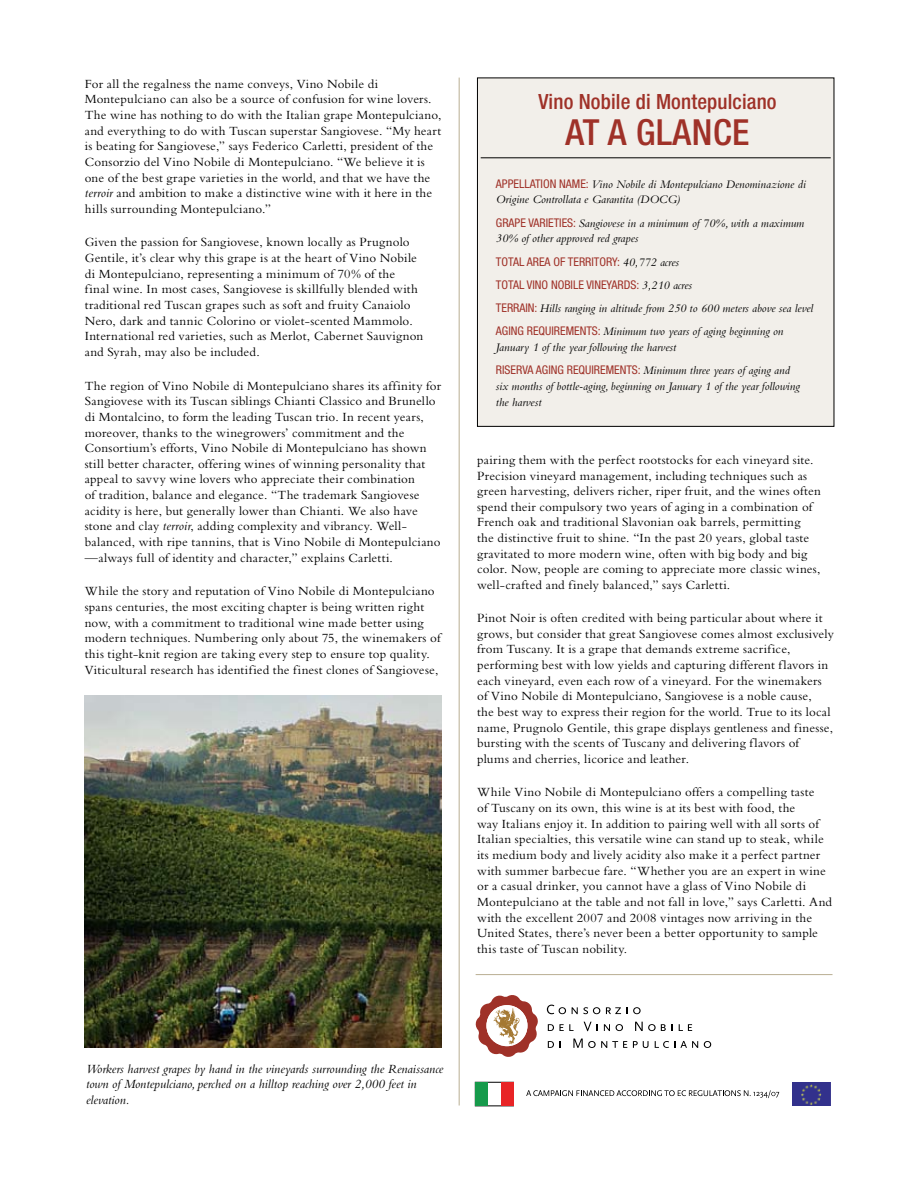
<style>
.page{position:relative;width:918px;height:1188px;background:#fff}
.page>*{position:absolute;margin:0;border:0;box-sizing:border-box;transform-origin:0 0}
.t1{font:500 condensed 36px "Helvetica Neue";color:#9f3128}
.t2{font:500 condensed 21px "Helvetica Neue";letter-spacing:.005em;color:#9f3128}
.t3{font:13.05px/15.6px "Bembo";letter-spacing:.015em;color:#000}
.t4{font:italic 13.05px/15.6px "Bembo";color:#000}
.t5{font:italic 12px/15.8px "Bembo";color:#000}
.t6{font:condensed 12px/23.2px "Helvetica Neue";color:#9f3128}
.s1{font-style:italic}
.s2{font-family:"Helvetica Neue";font-style:normal;font-stretch:condensed;color:#9f3128}
.s3{font-family:"Bembo";font-style:italic;font-stretch:normal;color:#000}
</style>
<div class="page">
<hr style="left:459px;top:78px;width:1px;height:1028px;background:#b9ae92">
<div style="left:477px;top:78px;width:357px;height:348px;background:#f2efea"></div>
<div style="left:477px;top:78px;width:357px;height:349px;border:1px solid #000"></div>
<hr style="left:481px;top:157px;width:350px;height:1px;background:#000">
<svg style="left:547px;top:1005px;width:19px;height:9px"></svg>
<svg style="left:572px;top:1007px;width:28px;height:7px"></svg>
<svg style="left:606px;top:1007px;width:15px;height:7px"></svg>
<svg style="left:627px;top:1007px;width:14px;height:7px"></svg>
<svg style="left:548px;top:1024px;width:26px;height:7px"></svg>
<svg style="left:584px;top:1022px;width:14px;height:9px"></svg>
<svg style="left:604px;top:1024px;width:6px;height:7px"></svg>
<svg style="left:616px;top:1024px;width:7px;height:7px"></svg>
<svg style="left:635px;top:1022px;width:37px;height:9px"></svg>
<svg style="left:679px;top:1024px;width:13px;height:7px"></svg>
<svg style="left:548px;top:1041px;width:13px;height:7px"></svg>
<svg style="left:573px;top:1039px;width:54px;height:9px"></svg>
<svg style="left:633px;top:1041px;width:16px;height:7px"></svg>
<svg style="left:655px;top:1041px;width:43px;height:7px"></svg>
<svg style="left:704px;top:1041px;width:7px;height:7px"></svg>
<svg style="left:475px;top:995px;width:63px;height:62px"></svg>
<div style="left:475px;top:1082px;width:13px;height:24px;background:#169a4b"></div>
<div style="left:501px;top:1082px;width:12px;height:24px;background:#e82426"></div>
<img style="left:793px;top:1082px;width:37px;height:24px">
<svg style="left:526px;top:1090px;width:253px;height:8px"></svg>
<hr style="left:476px;top:974px;width:357px;height:1px;background:#b9ae92">
<img style="left:85px;top:696px;width:357px;height:352px">
<p class="t3" style="left:85px;top:76px;width:358px">For all the regalness the name conveys, Vino Nobile di Montepulciano can also be a source of confusion for wine lovers.<br>The wine has nothing to do with the Italian grape Montepulciano, and everything to do with Tuscan superstar Sangiovese. “My heart is beating for Sangiovese,” says Federico Carletti, president of the Consorzio del Vino Nobile di Montepulciano. “We believe it is one of the best grape varieties in the world, and that we have the <span class="s1">terroir</span> and ambition to make a distinctive wine with it here in the hills surrounding Montepulciano.”</p>
<p class="t3" style="left:85px;top:234px;width:340px">Given the passion for Sangiovese, known locally as Prugnolo Gentile, it’s clear why this grape is at the heart of Vino Nobile di Montepulciano, representing a minimum of 70% of the<br>final wine. In most cases, Sangiovese is skillfully blended with traditional red Tuscan grapes such as soft and fruity Canaiolo Nero, dark and tannic Colorino or violet-scented Mammolo.<br>International red varieties, such as Merlot, Cabernet Sauvignon and Syrah, may also be included.</p>
<p class="t3" style="left:85px;top:377px;width:358px">The region of Vino Nobile di Montepulciano shares its affinity for Sangiovese with its Tuscan siblings Chianti Classico and Brunello di Montalcino, to form the leading Tuscan trio. In recent years, moreover, thanks to the winegrowers’ commitment and the Consortium’s efforts, Vino Nobile di Montepulciano has shown still better character, offering wines of winning personality that appeal to savvy wine lovers who appreciate their combination<br>of tradition, balance and elegance. “The trademark Sangiovese acidity is here, but generally lower than Chianti. We also have stone and clay <span class="s1">terroir</span>, adding complexity and vibrancy. Well&shy;balanced, with ripe tannins, that is Vino Nobile di Montepulciano —always full of identity and character,” explains Carletti.</p>
<p class="t3" style="left:85px;top:583px;width:357px">While the story and reputation of Vino Nobile di Montepulciano spans centuries, the most exciting chapter is being written right now, with a commitment to traditional wine made better using modern techniques. Numbering only about 75, the winemakers of this tight-knit region are taking every step to ensure top quality.<br>Viticultural research has identified the finest clones of Sangiovese,</p>
<h2 class="t2" style="left:538px;top:89px;width:240px">Vino Nobile di Montepulciano</h2>
<h1 class="t1" style="left:566px;top:111px;width:110px">At a Glanc</h1>
<h1 class="t1" style="left:732px;top:111px;width:19px">e</h1>
<p class="t5" style="left:496px;top:176px;width:311px"><span class="s2">APPELLATION NAME:</span> Vino Nobile di Montepulciano Denominazione di<br>Origine Controllata e Garantita (DOCG)</p>
<p class="t5" style="left:496px;top:215px;width:310px"><span class="s2">GRAPE VARIETIES:</span> Sangiovese in a minimum of 70%, with a maximum<br>30% of other approved red grapes</p>
<p class="t6" style="left:496px;top:250px;width:198px">TOTAL AREA OF TERRITORY: <span class="s3">40,772 acres<br></span>TOTAL VINO NOBILE VINEYARDS: <span class="s3">3,210 acres</span></p>
<p class="t5" style="left:496px;top:296px;width:319px;line-height:23.2px"><span class="s2">TERRAIN:</span> Hills ranging in altitude from 250 to 600 meters above sea level<br><span class="s2">AGING REQUIREMENTS:</span> Minimum two years of aging beginning on</p>
<p class="t5" style="left:496px;top:335px;width:296px;line-height:23.2px">January 1 of the year following the harvest<br><span class="s2">RISERVA AGING REQUIREMENTS:</span> Minimum three years of aging and</p>
<p class="t5" style="left:496px;top:378px;width:305px">six months of bottle-aging, beginning on January 1 of the year following the harvest</p>
<p class="t3" style="left:477px;top:452px;width:345px">pairing them with the perfect rootstocks for each vineyard site.<br>Precision vineyard management, including techniques such as green harvesting, delivers richer, riper fruit, and the wines often spend their compulsory two years of aging in a combination of French oak and traditional Slavonian oak barrels, permitting<br>the distinctive fruit to shine. “In the past 20 years, global taste gravitated to more modern wine, often with big body and big color. Now, people are coming to appreciate more classic wines, well-crafted and finely balanced,” says Carletti.</p>
<p class="t3" style="left:477px;top:610px;width:358px">Pinot Noir is often credited with being particular about where it grows, but consider that great Sangiovese comes almost exclusively from Tuscany. It is a grape that demands extreme sacrifice, performing best with low yields and capturing different flavors in each vineyard, even each row of a vineyard. For the winemakers of Vino Nobile di Montepulciano, Sangiovese is a noble cause,<br>the best way to express their region for the world. True to its local name, Prugnolo Gentile, this grape displays gentleness and finesse, bursting with the scents of Tuscany and delivering flavors of plums and cherries, licorice and leather.</p>
<p class="t3" style="left:477px;top:784px;width:356px">While Vino Nobile di Montepulciano offers a compelling taste<br>of Tuscany on its own, this wine is at its best with food, the<br>way Italians enjoy it. In addition to pairing well with all sorts of Italian specialties, this versatile wine can stand up to steak, while its medium body and lively acidity also make it a perfect partner with summer barbecue fare. “Whether you are an expert in wine or a casual drinker, you cannot have a glass of Vino Nobile di Montepulciano at the table and not fall in love,” says Carletti. And with the excellent 2007 and 2008 vintages now arriving in the United States, there’s never been a better opportunity to sample this taste of Tuscan nobility.</p>
<p class="t4" style="left:86px;top:1061px;width:359px">Workers harvest grapes by hand in the vineyards surrounding the Renaissance town of Montepulciano, perched on a hilltop reaching over 2,000 feet in elevation.</p>
</div>
